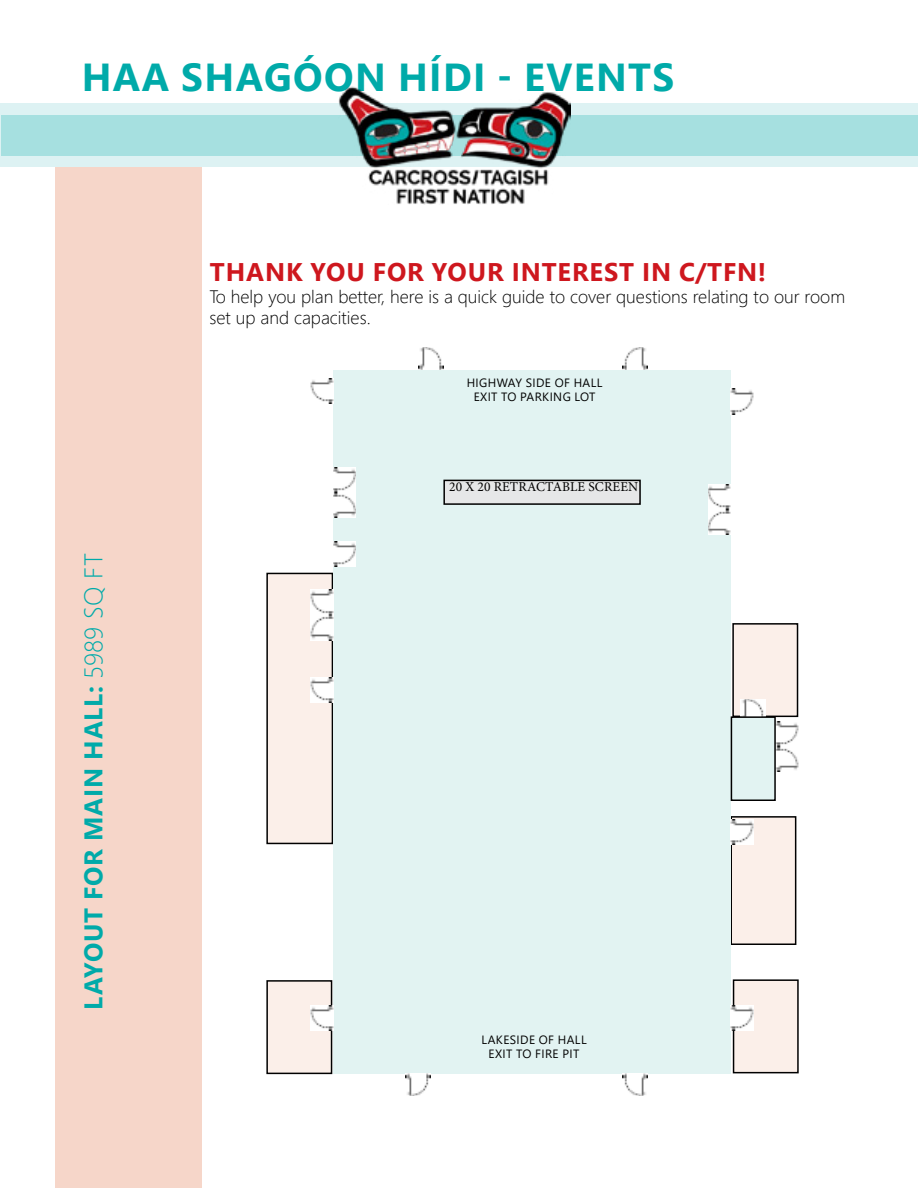
<style>
.page{position:relative;width:918px;height:1188px;background:#fff}
.page>*{position:absolute;margin:0;border:0;box-sizing:border-box;transform-origin:0 0}
.t1{font:700 39px "Segoe UI";letter-spacing:.035em;color:#00aaa9}
.t2{font:700 25.5px "Segoe UI";letter-spacing:.035em;color:#ce171e}
.t3{font:700 25.5px "Segoe UI";letter-spacing:.035em;color:#00aaa9}
.t4{font:300 18px/21.6px "Segoe UI";color:#000}
.t5{font:13.5px "Minion Pro";letter-spacing:.01em;color:#000}
.t6{font:12px/14.4px "Segoe UI";letter-spacing:.035em;color:#000;text-align:center}
.s1{font-weight:300}
</style>
<div class="page">
<div style="left:731px;top:817px;width:65px;height:127px;background:#fbefe9"></div>
<div style="left:731px;top:816px;width:65px;height:129px;border:2px solid #000"></div>
<div style="left:734px;top:980px;width:64px;height:93px;background:#fbefe9"></div>
<div style="left:733px;top:979px;width:66px;height:94px;border:2px solid #000"></div>
<div style="left:267px;top:981px;width:65px;height:92px;background:#fbefe9"></div>
<div style="left:266px;top:980px;width:66px;height:94px;border:2px solid #000"></div>
<div style="left:733px;top:624px;width:65px;height:92px;background:#fbefe9"></div>
<div style="left:732px;top:623px;width:66px;height:94px;border:2px solid #000"></div>
<div style="left:267px;top:573px;width:65px;height:270px;background:#fbefe9"></div>
<div style="left:266px;top:573px;width:67px;height:271px;border:2px solid #000"></div>
<div style="left:55px;top:167px;width:147px;height:1021px;background:#f6d6c9"></div>
<div style="left:0;top:104px;width:918px;height:63px;background:#ddf2f3"></div>
<div style="left:1px;top:115px;width:917px;height:41px;background:#a6e0e0"></div>
<img style="left:339px;top:86px;width:232px;height:118px">
<div style="left:333px;top:370px;width:398px;height:703px;background:#e2f3f2"></div>
<img style="left:406px;top:1073px;width:25px;height:23px">
<img style="left:622px;top:1073px;width:25px;height:23px">
<img style="left:622px;top:347px;width:25px;height:23px">
<img style="left:418px;top:347px;width:25px;height:23px">
<img style="left:311px;top:378px;width:22px;height:26px">
<img style="left:311px;top:590px;width:22px;height:50px">
<img style="left:311px;top:678px;width:22px;height:25px">
<img style="left:311px;top:1005px;width:22px;height:25px">
<img style="left:776px;top:722px;width:22px;height:50px">
<img style="left:741px;top:699px;width:25px;height:17px">
<img style="left:731px;top:819px;width:22px;height:25px">
<img style="left:731px;top:1005px;width:22px;height:25px">
<img style="left:333px;top:467px;width:23px;height:50px">
<img style="left:333px;top:541px;width:23px;height:25px">
<img style="left:708px;top:484px;width:23px;height:51px">
<img style="left:731px;top:389px;width:22px;height:25px">
<div style="left:444px;top:480px;width:196px;height:24px;background:#e6e7e8"></div>
<div style="left:443px;top:480px;width:198px;height:25px;border:2px solid #000"></div>
<div style="left:731px;top:717px;width:44px;height:83px;background:#e2f3f2"></div>
<div style="left:731px;top:716px;width:45px;height:85px;border:2px solid #000"></div>
<h1 class="t1" style="left:82px;top:41px;width:594px">HAA SHAGÓON HÍDI - EVENTS</h1>
<h2 class="t2" style="left:210px;top:248px;width:558px">THANK YOU FOR YOUR INTEREST IN C/TFN!</h2>
<p class="t4" style="left:210px;top:284px;width:637px">To help you plan better, here is a quick guide to cover questions relating to our room set up and capacities.</p>
<p class="t6" style="left:467px;top:374px;width:137px">HIGHWAY SIDE OF HALL<br>EXIT TO PARKING LOT</p>
<h2 class="t3" style="left:69px;top:1010px;width:458px;rotate:-90deg">LAYOUT FOR MAIN HALL: <span class="s1">5989 SQ FT</span></h2>
<p class="t5" style="left:449px;top:478px;width:191px">20 X 20 RETRACTABLE SCREEN</p>
<p class="t6" style="left:481px;top:1031px;width:107px">LAKESIDE OF HALL<br>EXIT TO FIRE PIT</p>
</div>
